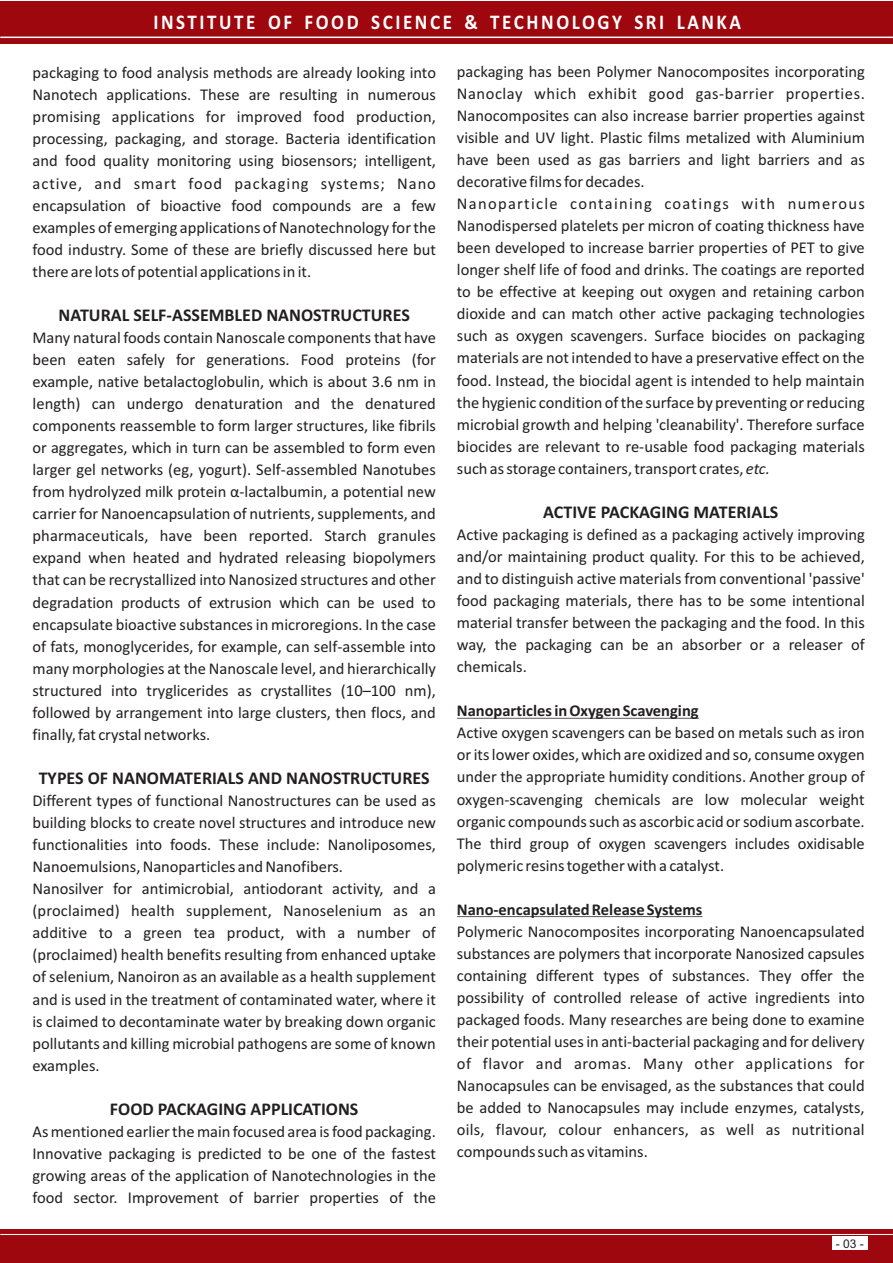
<style>
.page{position:relative;width:893px;height:1263px;background:#fff}
.page>*{position:absolute;margin:0;border:0;box-sizing:border-box;transform-origin:0 0}
.t1{font:700 21px "Calibri";letter-spacing:.135em;color:#fff;scale:.91 1}
.t2{font:700 18px "Calibri";color:#231f20}
.t3{font:16.5px/22px "Calibri";color:#231f20;text-align:justify}
.t4{font:700 16.5px "Calibri";color:#231f20}
.t5{font:12px "Arial";color:#231f20}
.s1{font-style:italic}
</style>
<div class="page">
<div style="left:0;top:1229px;width:893px;height:34px;background:#9d070d"></div>
<hr style="left:0;top:1234px;width:893px;height:1px;background:#fff">
<div style="left:0;top:1px;width:893px;height:42px;background:#9d070d"></div>
<hr style="left:0;top:37px;width:893px;height:1px;background:#fff">
<hr style="left:457px;top:718px;width:242px;height:1px;background:#231f20">
<hr style="left:457px;top:916px;width:245px;height:1px;background:#231f20">
<div style="left:832px;top:1236px;width:35px;height:14px;background:#fff"></div>
<p class="t1" style="left:153px;top:13px;width:647px">INSTITUTE OF FOOD SCIENCE &amp; TECHNOLOGY SRI LANKA</p>
<p class="t3" style="left:457px;top:62px;width:410px;text-align:left">packaging has been Polymer Nanocomposites incorporating Nanoclay which exhibit good gas-barrier properties.<br>Nanocomposites can also increase barrier properties against visible and UV light. Plastic films metalized with Aluminium have been used as gas barriers and light barriers and as decorative films for decades.<br>Nanoparticle containing coatings with numerous Nanodispersed platelets per micron of coating thickness have been developed to increase barrier properties of PET to give longer shelf life of food and drinks. The coatings are reported to be effective at keeping out oxygen and retaining carbon dioxide and can match other active packaging technologies such as oxygen scavengers. Surface biocides on packaging materials are not intended to have a preservative effect on the food. Instead, the biocidal agent is intended to help maintain the hygienic condition of the surface by preventing or reducing microbial growth and helping 'cleanability'. Therefore surface biocides are relevant to re-usable food packaging materials such as storage containers, transport crates, <span class="s1">etc.</span></p>
<p class="t2" style="left:543px;top:504px;width:237px">ACTIVE PACKAGING MATERIALS</p>
<p class="t3" style="left:457px;top:525px;width:409px">Active packaging is defined as a packaging actively improving and/or maintaining product quality. For this to be achieved, and to distinguish active materials from conventional 'passive' food packaging materials, there has to be some intentional material transfer between the packaging and the food. In this way, the packaging can be an absorber or a releaser of chemicals.</p>
<p class="t4" style="left:457px;top:704px;width:243px">Nanoparticles in Oxygen Scavenging</p>
<p class="t3" style="left:457px;top:723px;width:409px">Active oxygen scavengers can be based on metals such as iron or its lower oxides, which are oxidized and so, consume oxygen under the appropriate humidity conditions. Another group of oxygen-scavenging chemicals are low molecular weight organic compounds such as ascorbic acid or sodium ascorbate.<br>The third group of oxygen scavengers includes oxidisable polymeric resins together with a catalyst.</p>
<p class="t4" style="left:457px;top:902px;width:247px">Nano-encapsulated Release Systems</p>
<p class="t3" style="left:457px;top:922px;width:409px">Polymeric Nanocomposites incorporating Nanoencapsulated substances are polymers that incorporate Nanosized capsules containing different types of substances. They offer the possibility of controlled release of active ingredients into packaged foods. Many researches are being done to examine their potential uses in anti-bacterial packaging and for delivery of flavor and aromas. Many other applications for Nanocapsules can be envisaged, as the substances that could be added to Nanocapsules may include enzymes, catalysts, oils, flavour, colour enhancers, as well as nutritional compounds such as vitamins.</p>
<p class="t3" style="left:33px;top:63px;width:405px">packaging to food analysis methods are already looking into Nanotech applications. These are resulting in numerous promising applications for improved food production, processing, packaging, and storage. Bacteria identification and food quality monitoring using biosensors; intelligent, active, and smart food packaging systems; Nano encapsulation of bioactive food compounds are a few examples of emerging applications of Nanotechnology for the food industry. Some of these are briefly discussed here but there are lots of potential applications in it.</p>
<p class="t2" style="left:59px;top:307px;width:353px">NATURAL SELF-ASSEMBLED NANOSTRUCTURES</p>
<p class="t3" style="left:32px;top:328px;width:405px">Many natural foods contain Nanoscale components that have been eaten safely for generations. Food proteins (for example, native betalactoglobulin, which is about 3.6 nm in length) can undergo denaturation and the denatured components reassemble to form larger structures, like fibrils or aggregates, which in turn can be assembled to form even larger gel networks (eg, yogurt). Self-assembled Nanotubes from hydrolyzed milk protein á-lactalbumin, a potential new carrier for Nanoencapsulation of nutrients, supplements, and pharmaceuticals, have been reported. Starch granules expand when heated and hydrated releasing biopolymers that can be recrystallized into Nanosized structures and other degradation products of extrusion which can be used to encapsulate bioactive substances in microregions. In the case of fats, monoglycerides, for example, can self-assemble into many morphologies at the Nanoscale level, and hierarchically structured into tryglicerides as crystallites (10–100 nm), followed by arrangement into large clusters, then flocs, and finally, fat crystal networks.</p>
<p class="t2" style="left:39px;top:770px;width:392px">TYPES OF NANOMATERIALS AND NANOSTRUCTURES</p>
<p class="t3" style="left:32px;top:791px;width:405px;text-align:left">Different types of functional Nanostructures can be used as building blocks to create novel structures and introduce new functionalities into foods. These include: Nanoliposomes, Nanoemulsions, Nanoparticles and Nanofibers.<br>Nanosilver for antimicrobial, antiodorant activity, and a (proclaimed) health supplement, Nanoselenium as an additive to a green tea product, with a number of (proclaimed) health benefits resulting from enhanced uptake of selenium, Nanoiron as an available as a health supplement and is used in the treatment of contaminated water, where it is claimed to decontaminate water by breaking down organic pollutants and killing microbial pathogens are some of known examples.</p>
<p class="t2" style="left:110px;top:1101px;width:250px">FOOD PACKAGING APPLICATIONS</p>
<p class="t3" style="left:32px;top:1122px;width:405px">As mentioned earlier the main focused area is food packaging.<br>Innovative packaging is predicted to be one of the fastest growing areas of the application of Nanotechnologies in the food sector. Improvement of barrier properties of the</p>
<p class="t5" style="left:836px;top:1239px;width:30px">- 03 -</p>
</div>
